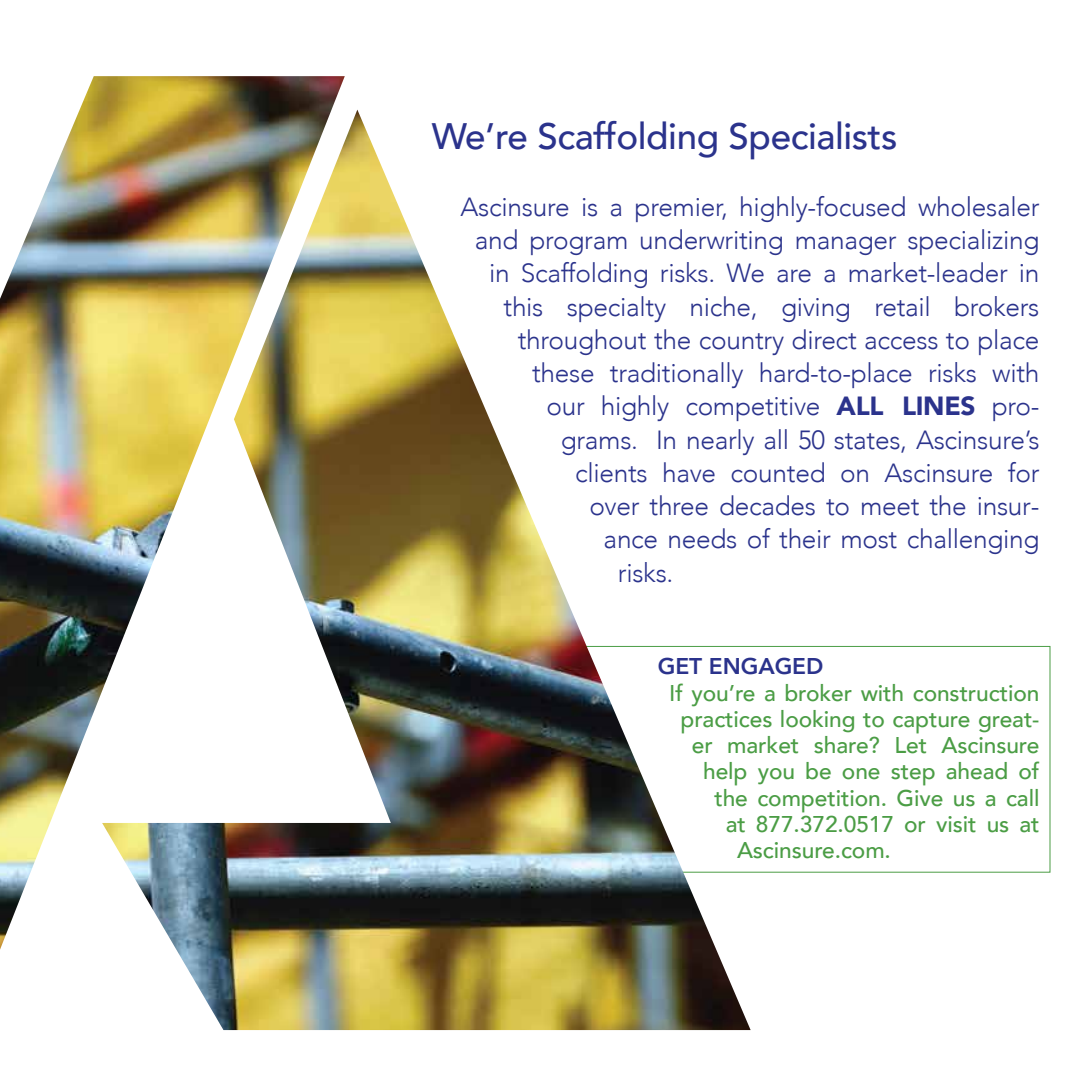
<style>
.page{position:relative;width:1071px;height:1071px;background:#fff}
.page>*{position:absolute;margin:0;border:0;box-sizing:border-box;transform-origin:0 0}
.t1{font:500 36.75px "Avenir";letter-spacing:-.01em;color:#2b338c}
.t2{font:300 26.25px "Avenir";letter-spacing:-.01em;color:#2b338c}
.t3{font:500 22.75px "Avenir";letter-spacing:-.005em;color:#4b9d45}
.t4{font:800 22.75px "Avenir";letter-spacing:-.005em;color:#2b338c}
.s1{font-weight:900}
</style>
<div class="page">
<img style="left:0;top:76px;width:345px;height:874px">
<img style="left:102px;top:110px;width:649px;height:920px">
<h1 class="t1" style="left:432px;top:105px;width:467px">We’re Scaffolding Specialists</h1>
<p class="t2" style="left:461px;top:191px;width:580px">Ascinsure is a premier, highly-focused wholesaler</p>
<p class="t2" style="left:475px;top:225px;width:566px">and program underwriting manager specializing</p>
<p class="t2" style="left:489px;top:258px;width:552px">in Scaffolding risks. We are a market-leader in</p>
<p class="t2" style="left:504px;top:291px;width:537px">this specialty niche, giving retail brokers</p>
<p class="t2" style="left:518px;top:324px;width:523px">throughout the country direct access to place</p>
<p class="t2" style="left:532px;top:358px;width:509px">these traditionally hard-to-place risks with</p>
<p class="t2" style="left:546px;top:391px;width:495px">our highly competitive <span class="s1">ALL LINES</span> pro-</p>
<p class="t2" style="left:561px;top:424px;width:480px">grams. In nearly all 50 states, Ascinsure’s</p>
<p class="t2" style="left:575px;top:457px;width:466px">clients have counted on Ascinsure for</p>
<p class="t2" style="left:589px;top:491px;width:452px">over three decades to meet the insur-</p>
<p class="t2" style="left:604px;top:524px;width:437px">ance needs of their most challenging</p>
<p class="t2" style="left:618px;top:557px;width:57px">risks.</p>
<p class="t4" style="left:658px;top:649px;width:167px">GET ENGAGED</p>
<p class="t3" style="left:669px;top:673px;width:372px">If you’re a broker with construction</p>
<p class="t3" style="left:681px;top:699px;width:360px">practices looking to capture great-</p>
<p class="t3" style="left:692px;top:726px;width:349px">er market share? Let Ascinsure</p>
<p class="t3" style="left:703px;top:752px;width:338px">help you be one step ahead of</p>
<p class="t3" style="left:714px;top:778px;width:327px">the competition. Give us a call</p>
<p class="t3" style="left:726px;top:804px;width:315px">at 877.372.0517 or visit us at</p>
<p class="t3" style="left:737px;top:831px;width:155px">Ascinsure.com.</p>
</div>
